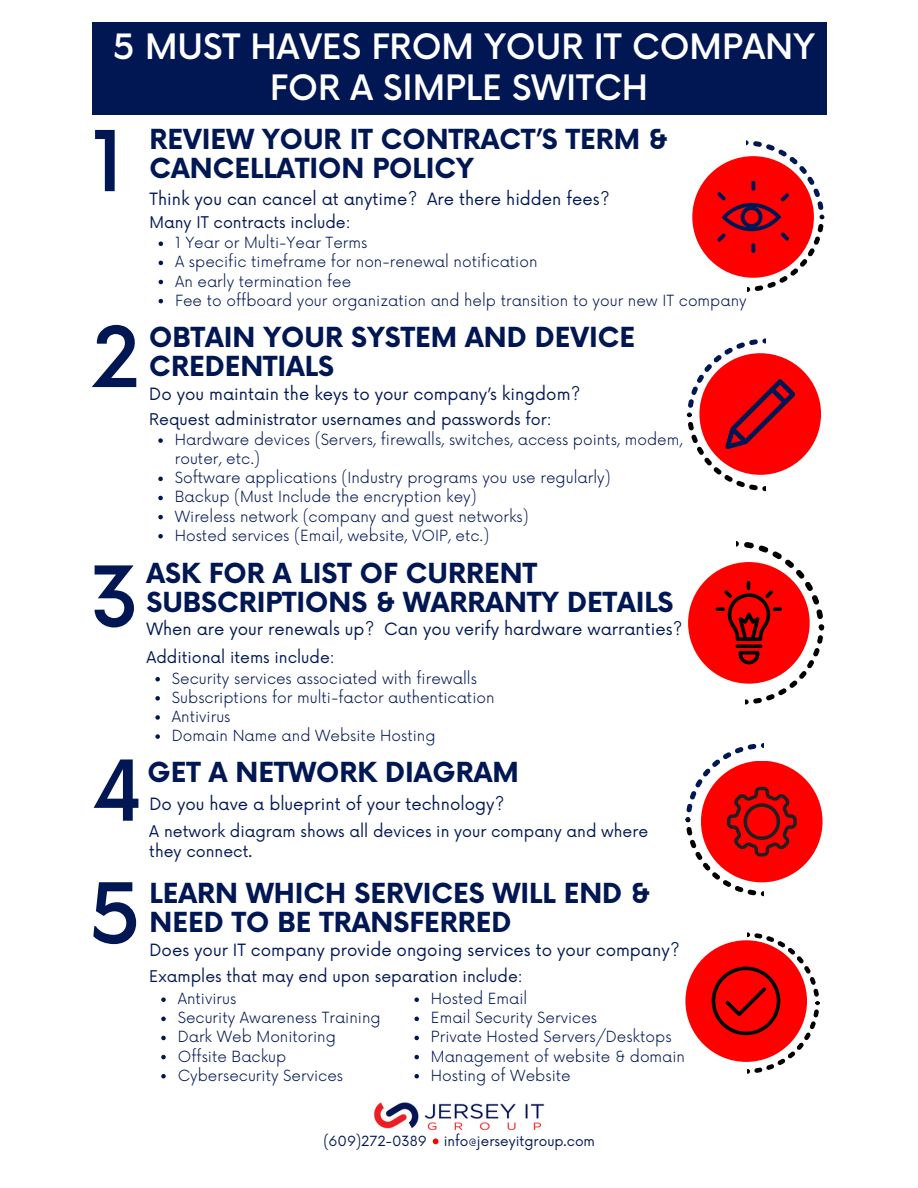
<style>
.page{position:relative;width:918px;height:1188px;background:#fff}
.page>*{position:absolute;margin:0;border:0;box-sizing:border-box;transform-origin:0 0}
.t1{font:500 81.6px "Now";color:#001753}
.t2{font:500 34.05px "Now";color:#fff}
.t3{font:700 27px/29.2px "Now";color:#001753}
.t4{font:16.5px "Now";color:#001753}
.t5{font:15.75px/20.2px "Now";color:#001753}
.t6{font:300 15px/19.2px "Now";color:#001753}
.t7{font:13.65px "Now";color:#001753}
</style>
<div class="page">
<div style="left:692px;top:156px;width:122px;height:122px;background:#f00;border-radius:50%"></div>
<svg style="left:717px;top:140px;width:108px;height:152px"></svg>
<svg style="left:159px;top:242px;width:4px;height:4px"></svg>
<svg style="left:159px;top:261px;width:4px;height:4px"></svg>
<svg style="left:159px;top:280px;width:4px;height:4px"></svg>
<svg style="left:159px;top:299px;width:4px;height:4px"></svg>
<div style="left:699px;top:353px;width:122px;height:122px;background:#f00;border-radius:50%"></div>
<svg style="left:687px;top:338px;width:108px;height:153px"></svg>
<svg style="left:158px;top:438px;width:5px;height:5px"></svg>
<svg style="left:158px;top:477px;width:5px;height:4px"></svg>
<svg style="left:158px;top:496px;width:5px;height:4px"></svg>
<svg style="left:158px;top:515px;width:5px;height:4px"></svg>
<svg style="left:158px;top:534px;width:5px;height:4px"></svg>
<div style="left:688px;top:562px;width:122px;height:122px;background:#f00;border-radius:50%"></div>
<svg style="left:716px;top:541px;width:108px;height:163px"></svg>
<svg style="left:155px;top:677px;width:5px;height:4px"></svg>
<svg style="left:155px;top:696px;width:5px;height:5px"></svg>
<svg style="left:155px;top:715px;width:5px;height:5px"></svg>
<svg style="left:155px;top:734px;width:5px;height:5px"></svg>
<svg style="left:161px;top:997px;width:5px;height:5px"></svg>
<svg style="left:161px;top:1017px;width:5px;height:4px"></svg>
<svg style="left:161px;top:1036px;width:5px;height:4px"></svg>
<svg style="left:161px;top:1055px;width:5px;height:4px"></svg>
<svg style="left:161px;top:1074px;width:5px;height:4px"></svg>
<svg style="left:414px;top:997px;width:5px;height:5px"></svg>
<svg style="left:414px;top:1017px;width:5px;height:4px"></svg>
<svg style="left:414px;top:1036px;width:5px;height:4px"></svg>
<svg style="left:414px;top:1055px;width:5px;height:4px"></svg>
<svg style="left:414px;top:1074px;width:5px;height:4px"></svg>
<div style="left:685px;top:940px;width:122px;height:122px;background:#f00;border-radius:50%"></div>
<svg style="left:712px;top:932px;width:108px;height:142px"></svg>
<div style="left:92px;top:22px;width:734px;height:92px;background:#001753"></div>
<img style="left:373px;top:1102px;width:172px;height:29px">
<svg style="left:433px;top:1139px;width:5px;height:5px"></svg>
<div style="left:701px;top:761px;width:122px;height:121px;background:#f00;border-radius:50%"></div>
<svg style="left:685px;top:743px;width:112px;height:153px"></svg>
<p class="t2" style="left:113px;top:29px;width:703px">5 MUST HAVES FROM YOUR IT COMPANY</p>
<p class="t2" style="left:270px;top:69px;width:380px">FOR A SIMPLE SWITCH</p>
<p class="t1" style="left:92px;top:118px;width:34px">1</p>
<p class="t3" style="left:150px;top:126px;width:520px">REVIEW YOUR IT CONTRACT’S TERM &amp;<br>CANCELLATION POLICY</p>
<p class="t5" style="left:150px;top:213px;width:203px">Many IT contracts include:</p>
<p class="t6" style="left:175px;top:234px;width:194px">1 Year or Multi-Year Terms</p>
<p class="t6" style="left:175px;top:253px;width:364px">A specific timeframe for non-renewal notification</p>
<p class="t6" style="left:175px;top:272px;width:178px">An early termination fee</p>
<p class="t6" style="left:175px;top:291px;width:573px">Fee to offboard your organization and help transition to your new IT company</p>
<p class="t4" style="left:150px;top:190px;width:462px">Think you can cancel at anytime? Are there hidden fees?</p>
<p class="t1" style="left:92px;top:314px;width:50px">2</p>
<p class="t3" style="left:149px;top:324px;width:487px">OBTAIN YOUR SYSTEM AND DEVICE<br>CREDENTIALS</p>
<p class="t5" style="left:149px;top:410px;width:404px">Request administrator usernames and passwords for:</p>
<p class="t6" style="left:175px;top:431px;width:509px">Hardware devices (Servers, firewalls, switches, access points, modem, router, etc.)</p>
<p class="t6" style="left:175px;top:469px;width:437px">Software applications (Industry programs you use regularly)</p>
<p class="t6" style="left:175px;top:488px;width:303px">Backup (Must Include the encryption key)</p>
<p class="t6" style="left:175px;top:507px;width:355px">Wireless network (company and guest networks)</p>
<p class="t6" style="left:175px;top:526px;width:316px">Hosted services (Email, website, VOIP, etc.)</p>
<p class="t4" style="left:149px;top:384px;width:433px">Do you maintain the keys to your company’s kingdom?</p>
<p class="t1" style="left:90px;top:553px;width:52px">3</p>
<p class="t3" style="left:146px;top:560px;width:529px">ASK FOR A LIST OF CURRENT<br>SUBSCRIPTIONS &amp; WARRANTY DETAILS</p>
<p class="t5" style="left:146px;top:648px;width:190px">Additional items include:</p>
<p class="t6" style="left:172px;top:669px;width:307px">Security services associated with firewalls</p>
<p class="t6" style="left:172px;top:689px;width:324px">Subscriptions for multi-factor authentication</p>
<p class="t6" style="left:172px;top:708px;width:60px">Antivirus</p>
<p class="t6" style="left:172px;top:727px;width:265px">Domain Name and Website Hosting</p>
<p class="t4" style="left:146px;top:620px;width:537px">When are your renewals up? Can you verify hardware warranties?</p>
<p class="t1" style="left:92px;top:747px;width:53px">4</p>
<p class="t3" style="left:147px;top:759px;width:373px">GET A NETWORK DIAGRAM</p>
<p class="t5" style="left:149px;top:822px;width:501px">A network diagram shows all devices in your company and where they connect.</p>
<p class="t4" style="left:150px;top:795px;width:356px">Do you have a blueprint of your technology?</p>
<p class="t1" style="left:90px;top:870px;width:53px">5</p>
<p class="t3" style="left:150px;top:880px;width:502px">LEARN WHICH SERVICES WILL END &amp;<br>NEED TO BE TRANSFERRED</p>
<p class="t5" style="left:149px;top:967px;width:375px">Examples that may end upon separation include:</p>
<p class="t4" style="left:150px;top:940px;width:532px">Does your IT company provide ongoing services to your company?</p>
<p class="t6" style="left:178px;top:990px;width:60px">Antivirus</p>
<p class="t6" style="left:178px;top:1009px;width:204px">Security Awareness Training</p>
<p class="t6" style="left:178px;top:1028px;width:160px">Dark Web Monitoring</p>
<p class="t6" style="left:178px;top:1047px;width:110px">Offsite Backup</p>
<p class="t6" style="left:178px;top:1066px;width:167px">Cybersecurity Services</p>
<p class="t6" style="left:431px;top:990px;width:98px">Hosted Email</p>
<p class="t6" style="left:431px;top:1009px;width:168px">Email Security Services</p>
<p class="t6" style="left:431px;top:1028px;width:242px">Private Hosted Servers/Desktops</p>
<p class="t6" style="left:431px;top:1047px;width:256px">Management of website &amp; domain</p>
<p class="t6" style="left:431px;top:1066px;width:141px">Hosting of Website</p>
<p class="t7" style="left:323px;top:1134px;width:105px">(609)272-0389</p>
<p class="t7" style="left:444px;top:1134px;width:153px">info@jerseyitgroup.com</p>
</div>
